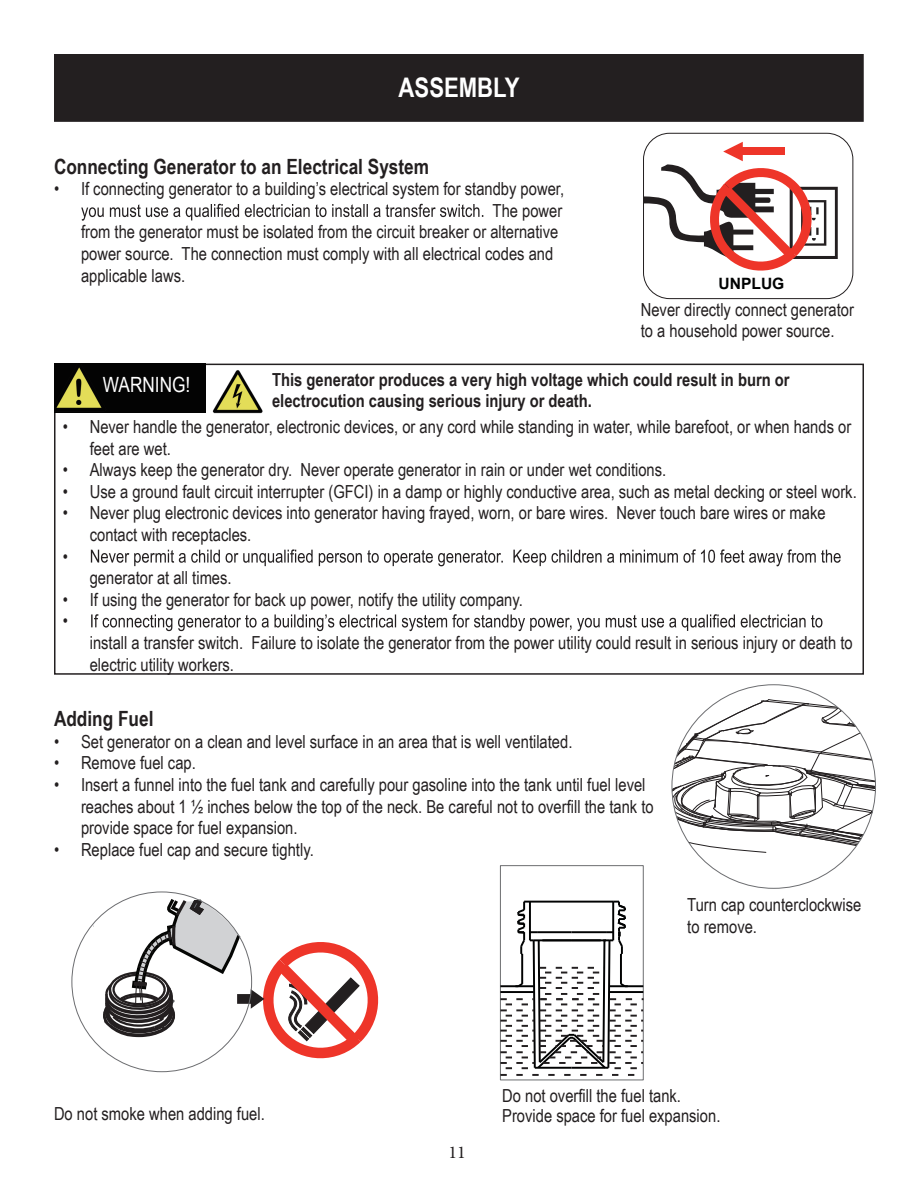
<style>
.page{position:relative;width:918px;height:1188px;background:#fff}
.page>*{position:absolute;margin:0;border:0;box-sizing:border-box;transform-origin:0 0}
.t1{font:700 27px "Arial Narrow";color:#fff}
.t2{font:700 21px "Arial Narrow";color:#231f20}
.t3{font:21px "Arial Narrow";color:#fff}
.t4{font:18px/21.6px "Arial Narrow";color:#231f20}
.t5{font:700 18px/21.6px "Arial Narrow";color:#231f20}
.t6{font:18px "Minion Pro";color:#231f20}
.t7{font:700 15.6px "Arial";color:#010202}
</style>
<div class="page">
<div style="left:54px;top:54px;width:810px;height:68px;background:#231f20;border:2px solid #231f20"></div>
<svg style="left:91px;top:549px;width:750px;height:17px"></svg>
<svg style="left:91px;top:614px;width:731px;height:17px"></svg>
<div style="left:54px;top:364px;width:810px;height:311px;border:2px solid #231f20"></div>
<img style="left:54px;top:364px;width:151px;height:48px">
<img style="left:212px;top:370px;width:51px;height:44px">
<svg style="left:81px;top:204px;width:402px;height:17px"></svg>
<svg style="left:644px;top:142px;width:194px;height:141px"></svg>
<div style="left:742px;top:148px;width:43px;height:7px;background:#ee3529"></div>
<div style="left:643px;top:133px;width:210px;height:166px;border:1px solid #231f20;border-radius:26px"></div>
<svg style="left:102px;top:895px;width:277px;height:178px"></svg>
<div style="left:500px;top:865px;width:144px;height:215px;border:1px solid #6c6d70"></div>
<svg style="left:500px;top:901px;width:144px;height:175px"></svg>
<svg style="left:672px;top:698px;width:204px;height:160px"></svg>
<h1 class="t1" style="left:399px;top:67px;width:122px">ASSEMBLY</h1>
<p class="t2" style="left:54px;top:150px;width:377px">Connecting Generator to an Electrical System</p>
<p class="t4" style="left:54px;top:177px;width:512px">• If connecting generator to a building’s electrical system for standby power,</p>
<p class="t4" style="left:493px;top:199px;width:71px">The power</p>
<p class="t4" style="left:81px;top:221px;width:479px">from the generator must be isolated from the circuit breaker or alternative</p>
<p class="t4" style="left:81px;top:242px;width:474px">power source. The connection must comply with all electrical codes and</p>
<p class="t4" style="left:81px;top:264px;width:106px">applicable laws.</p>
<p class="t7" style="left:719px;top:273px;width:67px">UNPLUG</p>
<p class="t4" style="left:641px;top:298px;width:215px">Never directly connect generator to a household power source.</p>
<p class="t3" style="left:103px;top:370px;width:89px">WARNING!</p>
<p class="t5" style="left:272px;top:368px;width:519px">This generator produces a very high voltage which could result in burn or electrocution causing serious injury or death.</p>
<p class="t4" style="left:90px;top:415px;width:763px;text-indent:-27px">• Never handle the generator, electronic devices, or any cord while standing in water, while barefoot, or when hands or feet are wet.</p>
<p class="t4" style="left:63px;top:458px;width:605px">• Always keep the generator dry. Never operate generator in rain or under wet conditions.</p>
<p class="t4" style="left:63px;top:480px;width:796px">• Use a ground fault circuit interrupter (GFCI) in a damp or highly conductive area, such as metal decking or steel work.</p>
<p class="t4" style="left:63px;top:502px;width:764px">• Never plug electronic devices into generator having frayed, worn, or bare wires. Never touch bare wires or make</p>
<p class="t4" style="left:90px;top:523px;width:163px">contact with receptacles.</p>
<p class="t4" style="left:63px;top:545px;width:7px">•</p>
<p class="t4" style="left:90px;top:566px;width:143px">generator at all times.</p>
<p class="t4" style="left:63px;top:588px;width:462px">• If using the generator for back up power, notify the utility company. •</p>
<p class="t4" style="left:90px;top:631px;width:764px">install a transfer switch. Failure to isolate the generator from the power utility could result in serious injury or death to electric utility workers.</p>
<p class="t2" style="left:54px;top:703px;width:101px">Adding Fuel</p>
<p class="t4" style="left:54px;top:730px;width:520px">• Set generator on a clean and level surface in an area that is well ventilated.</p>
<p class="t4" style="left:54px;top:752px;width:143px">• Remove fuel cap.</p>
<p class="t4" style="left:81px;top:773px;width:574px;text-indent:-27px">• Insert a funnel into the fuel tank and carefully pour gasoline into the tank until fuel level reaches about 1 ½ inches below the top of the neck. Be careful not to overfill the tank to provide space for fuel expansion.</p>
<p class="t4" style="left:54px;top:838px;width:261px">• Replace fuel cap and secure tightly.</p>
<p class="t4" style="left:687px;top:894px;width:176px">Turn cap counterclockwise to remove.</p>
<p class="t4" style="left:54px;top:1102px;width:212px">Do not smoke when adding fuel.</p>
<p class="t6" style="left:449px;top:1140px;width:19px">11</p>
<p class="t4" style="left:502px;top:1084px;width:220px;line-height:20.4px">Do not overfill the fuel tank.<br>Provide space for fuel expansion.</p>
</div>
